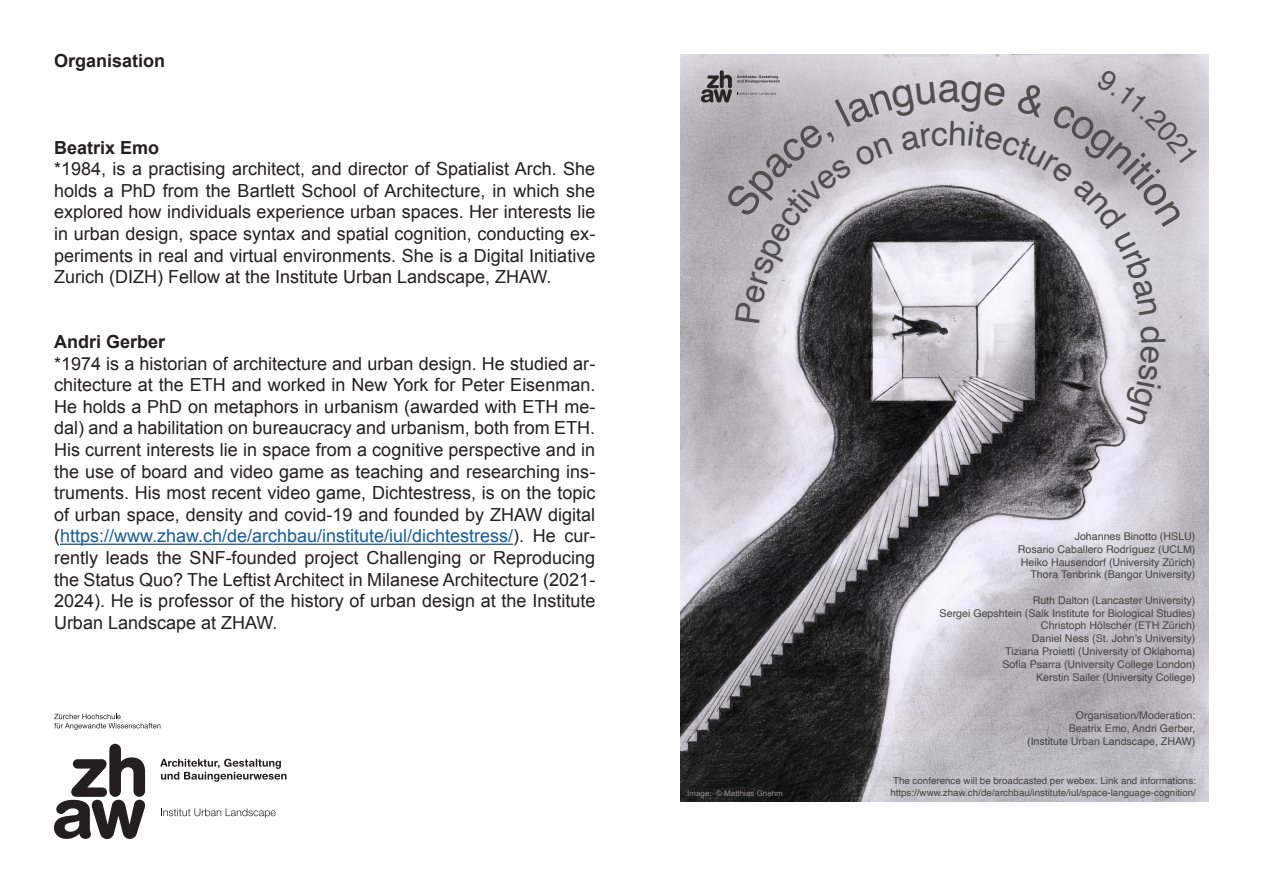
<style>
.page{position:relative;width:1263px;height:893px;background:#fff}
.page>*{position:absolute;margin:0;border:0;box-sizing:border-box;transform-origin:0 0}
.t1{font:18px/21.6px "Arial";color:#231f20;text-align:justify}
.t2{font:700 18px "Arial";color:#231f20}
.t3{font:10.65px/12.8px "Helvetica";color:#444;text-align:right}
.t4{font:9.75px/11.7px "Helvetica";color:#444}
.t5{font:7.95px "Helvetica";color:#918b8b}
.s1{color:#175d9e}
</style>
<div class="page">
<img style="left:680px;top:54px;width:529px;height:747px">
<svg style="left:54px;top:744px;width:91px;height:95px"></svg>
<svg style="left:54px;top:714px;width:106px;height:16px"></svg>
<svg style="left:160px;top:759px;width:126px;height:23px"></svg>
<svg style="left:161px;top:808px;width:115px;height:10px"></svg>
<hr style="left:60px;top:544px;width:453px;height:1px;background:#175d9e">
<svg style="left:701px;top:69px;width:496px;height:357px;background:#acaab0"></svg>
<p class="t2" style="left:54px;top:49px;width:113px">Organisation</p>
<p class="t2" style="left:54px;top:135px;width:107px">Beatrix Emo</p>
<p class="t1" style="left:54px;top:158px;width:543px">*1984, is a practising architect, and director of Spatialist Arch. She holds a PhD from the Bartlett School of Architecture, in which she explored how individuals experience urban spaces. Her interests lie in urban design, space syntax and spatial cognition, conducting ex&shy;periments in real and virtual environments. She is a Digital Initiative Zurich (DIZH) Fellow at the Institute Urban Landscape, ZHAW.</p>
<p class="t2" style="left:54px;top:330px;width:113px">Andri Gerber</p>
<p class="t1" style="left:54px;top:353px;width:543px">*1974 is a historian of architecture and urban design. He studied ar&shy;chitecture at the ETH and worked in New York for Peter Eisenman.<br>He holds a PhD on metaphors in urbanism (awarded with ETH me&shy;dal) and a habilitation on bureaucracy and urbanism, both from ETH.<br>His current interests lie in space from a cognitive perspective and in the use of board and video game as teaching and researching ins&shy;truments. His most recent video game, Dichtestress, is on the topic of urban space, density and covid-19 and founded by ZHAW digital (<span class="s1">https://www.zhaw.ch/de/archbau/institute/iul/dichtestress/</span>). He cur&shy;rently leads the SNF-founded project Challenging or Reproducing the Status Quo? The Leftist Architect in Milanese Architecture (2021- 2024). He is professor of the history of urban design at the Institute Urban Landscape at ZHAW.</p>
<p class="t5" style="left:687px;top:787px;width:97px">Image: © Matthias Gnehm</p>
<p class="t3" style="left:1018px;top:530px;width:179px">Johannes Binotto (HSLU)<br>Rosario Caballero Rodríguez (UCLM)<br>Heiko Hausendorf (University Zürich)<br>Thora Tenbrink (Bangor University)</p>
<p class="t3" style="left:940px;top:594px;width:257px">Ruth Dalton (Lancaster University)<br>Sergei Gepshtein (Salk Institute for Biological Studies)<br>Christoph Hölscher (ETH Zürich)<br>Daniel Ness (St. John's University)<br>Tiziana Proietti (University of Oklahoma)<br>Sofia Psarra (University College London)<br>Kerstin Sailer (University College)</p>
<p class="t3" style="left:1027px;top:709px;width:170px">Organisation/Moderation:<br>Beatrix Emo, Andri Gerber, (Institute Urban Landscape, ZHAW)</p>
<p class="t4" style="left:890px;top:775px;width:307px">The conference will be broadcasted per webex. Link and informations: https://www.zhaw.ch/de/archbau/institute/iul/space-language-cognition/</p>
</div>
